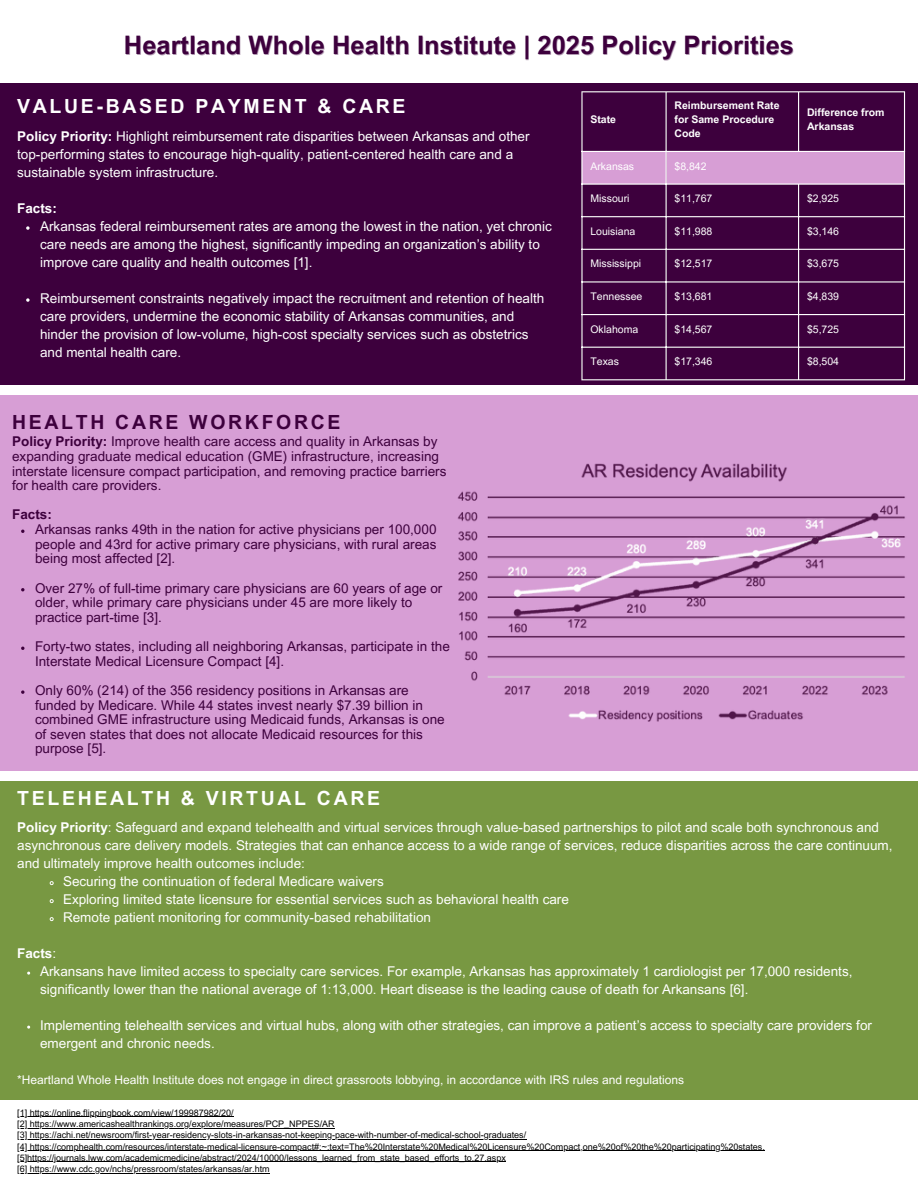
<style>
.page{position:relative;width:918px;height:1188px;background:#fff}
.page>*{position:absolute;margin:0;border:0;box-sizing:border-box;transform-origin:0 0}
.t1{font:700 25.5px "Arial MT Pro";color:#3d003d}
.t2{font:700 19.5px "Arial MT Pro";letter-spacing:.135em;color:#fff}
.t3{font:700 19.5px "Arial MT Pro";letter-spacing:.135em;color:#3d003d}
.t4{font:13.5px/18px "Arial MT Pro";color:#fff}
.t5{font:13.5px/14.7px "Arial MT Pro";color:#3d003d}
.t6{font:700 13.5px "Arial MT Pro";color:#fff}
.t7{font:700 13.5px "Arial MT Pro";color:#3d003d}
.t8{font:12px "Arial MT Pro";color:#fff}
.t9{font:10.5px "Arial MT Pro";color:#fff}
.t10{font:700 10.5px/14px "Arial MT Pro";color:#fff}
.t11{font:9px "Arial MT Pro";color:#000}
.s1{font-weight:700}
.s2{font-weight:400}
</style>
<div class="page">
<div style="left:0;top:395px;width:918px;height:376px;background:#d79ed5"></div>
<div style="left:0;top:781px;width:918px;height:318px;background:#789842"></div>
<div style="left:0;top:84px;width:918px;height:301px;background:#3d003d"></div>
<div style="left:583px;top:152px;width:321px;height:32px;background:#d79ed5"></div>
<hr style="left:581px;top:92px;width:2px;height:287px;background:#fff">
<hr style="left:666px;top:92px;width:1px;height:287px;background:#fff">
<hr style="left:798px;top:92px;width:1px;height:59px;background:#fff">
<hr style="left:798px;top:185px;width:1px;height:194px;background:#fff">
<hr style="left:904px;top:92px;width:1px;height:287px;background:#fff">
<hr style="left:581px;top:91px;width:324px;height:1px;background:#fff">
<hr style="left:581px;top:151px;width:324px;height:1px;background:#fff">
<hr style="left:581px;top:184px;width:324px;height:1px;background:#fff">
<hr style="left:581px;top:216px;width:324px;height:1px;background:#fff">
<hr style="left:581px;top:249px;width:324px;height:1px;background:#fff">
<hr style="left:581px;top:281px;width:324px;height:2px;background:#fff">
<hr style="left:581px;top:314px;width:324px;height:1px;background:#fff">
<hr style="left:581px;top:347px;width:324px;height:1px;background:#fff">
<hr style="left:581px;top:379px;width:324px;height:1px;background:#fff">
<img style="left:457px;top:463px;width:448px;height:259px">
<svg style="left:21px;top:690px;width:3px;height:4px"></svg>
<svg style="left:49px;top:881px;width:5px;height:5px"></svg>
<svg style="left:49px;top:899px;width:5px;height:5px"></svg>
<svg style="left:49px;top:917px;width:5px;height:5px"></svg>
<svg style="left:26px;top:226px;width:4px;height:4px"></svg>
<svg style="left:26px;top:298px;width:4px;height:4px"></svg>
<hr style="left:17px;top:1117px;width:217px;height:1px;background:#000">
<hr style="left:17px;top:1128px;width:318px;height:1px;background:#000">
<hr style="left:17px;top:1139px;width:509px;height:1px;background:#000">
<hr style="left:17px;top:1150px;width:748px;height:1px;background:#000">
<hr style="left:17px;top:1162px;width:489px;height:1px;background:#000">
<hr style="left:17px;top:1173px;width:253px;height:1px;background:#000">
<p class="t1" style="left:124px;top:36px;width:672px">Heartland Whole Health Institute | 2025 Policy Priorities</p>
<h4 class="t2" style="left:17px;top:99px;width:390px">VALUE-BASED PAYMENT &amp; CARE</h4>
<p class="t4" style="left:17px;top:129px;width:514px"><span class="s1">Policy Priority:</span> Highlight reimbursement rate disparities between Arkansas and other top-performing states to encourage high-quality, patient-centered health care and a sustainable system infrastructure.</p>
<p class="t6" style="left:17px;top:203px;width:41px">Facts:</p>
<p class="t4" style="left:40px;top:219px;width:513px">Arkansas federal reimbursement rates are among the lowest in the nation, yet chronic care needs are among the highest, significantly impeding an organization’s ability to improve care quality and health outcomes [1].</p>
<p class="t4" style="left:40px;top:291px;width:506px">Reimbursement constraints negatively impact the recruitment and retention of health care providers, undermine the economic stability of Arkansas communities, and hinder the provision of low-volume, high-cost specialty services such as obstetrics and mental health care.</p>
<p class="t3" style="left:12px;top:415px;width:330px">HEALTH CARE WORKFORCE</p>
<p class="t5" style="left:12px;top:436px;width:436px"><span class="s1">Policy Priority:</span> Improve health care access and quality in Arkansas by expanding graduate medical education (GME) infrastructure, increasing interstate licensure compact participation, and removing practice barriers for health care providers.</p>
<p class="t7" style="left:12px;top:510px;width:41px">Facts:</p>
<p class="t5" style="left:35px;top:524px;width:403px;text-align:justify">Arkansas ranks 49th in the nation for active physicians per 100,000 people and 43rd for active primary care physicians, with rural areas being most affected [2].</p>
<p class="t5" style="left:35px;top:582px;width:409px">Over 27% of full-time primary care physicians are 60 years of age or older, while primary care physicians under 45 are more likely to practice part-time [3].</p>
<p class="t5" style="left:35px;top:641px;width:416px">Forty-two states, including all neighboring Arkansas, participate in the<br>Interstate Medical Licensure Compact [4].</p>
<p class="t5" style="left:35px;top:685px;width:411px">Only 60% (214) of the 356 residency positions in Arkansas are funded by Medicare. While 44 states invest nearly $7.39 billion in combined GME infrastructure using Medicaid funds, Arkansas is one of seven states that does not allocate Medicaid resources for this purpose [5].</p>
<h2 class="t2" style="left:17px;top:791px;width:365px">TELEHEALTH &amp; VIRTUAL CARE</h2>
<h1 class="t10" style="left:590px;top:114px;width:27px">State</h1>
<h2 class="t10" style="left:675px;top:100px;width:107px">Reimbursement Rate for Same Procedure<br>Code</h2>
<h4 class="t10" style="left:807px;top:107px;width:79px">Difference from<br>Arkansas</h4>
<h3 class="t9" style="left:590px;top:162px;width:45px">Arkansas</h3>
<p class="t9" style="left:675px;top:162px;width:34px">$8,842</p>
<p class="t9" style="left:590px;top:195px;width:41px">Missouri</p>
<p class="t9" style="left:675px;top:195px;width:39px">$11,767</p>
<p class="t9" style="left:807px;top:195px;width:34px">$2,925</p>
<p class="t9" style="left:590px;top:227px;width:46px">Louisiana</p>
<p class="t9" style="left:675px;top:227px;width:39px">$11,988</p>
<p class="t9" style="left:807px;top:227px;width:34px">$3,146</p>
<p class="t9" style="left:590px;top:260px;width:52px">Mississippi</p>
<p class="t9" style="left:675px;top:260px;width:39px">$12,517</p>
<p class="t9" style="left:807px;top:260px;width:34px">$3,675</p>
<p class="t9" style="left:590px;top:292px;width:53px">Tennessee</p>
<p class="t9" style="left:675px;top:292px;width:39px">$13,681</p>
<p class="t9" style="left:807px;top:292px;width:34px">$4,839</p>
<p class="t9" style="left:590px;top:325px;width:49px">Oklahoma</p>
<p class="t9" style="left:675px;top:325px;width:39px">$14,567</p>
<p class="t9" style="left:807px;top:325px;width:34px">$5,725</p>
<p class="t9" style="left:590px;top:358px;width:30px">Texas</p>
<p class="t9" style="left:675px;top:358px;width:39px">$17,346</p>
<p class="t9" style="left:807px;top:358px;width:34px">$8,504</p>
<h2 class="t4" style="left:17px;top:820px;width:877px"><span class="s1">Policy Priority</span>: Safeguard and expand telehealth and virtual services through value-based partnerships to pilot and scale both synchronous and asynchronous care delivery models. Strategies that can enhance access to a wide range of services, reduce disparities across the care continuum, and ultimately improve health outcomes include:</h2>
<h4 class="t4" style="left:63px;top:874px;width:322px">Securing the continuation of federal Medicare waivers</h4>
<h3 class="t4" style="left:63px;top:892px;width:507px">Exploring limited state licensure for essential services such as behavioral health care</h3>
<p class="t4" style="left:63px;top:910px;width:369px">Remote patient monitoring for community-based rehabilitation</p>
<p class="t6" style="left:17px;top:948px;width:40px">Facts<span class="s2">:</span></p>
<p class="t4" style="left:40px;top:964px;width:814px">Arkansans have limited access to specialty care services. For example, Arkansas has approximately 1 cardiologist per 17,000 residents, significantly lower than the national average of 1:13,000. Heart disease is the leading cause of death for Arkansans [6].</p>
<p class="t4" style="left:40px;top:1018px;width:833px">Implementing telehealth services and virtual hubs, along with other strategies, can improve a patient’s access to specialty care providers for emergent and chronic needs.</p>
<p class="t8" style="left:17px;top:1075px;width:668px">*Heartland Whole Health Institute does not engage in direct grassroots lobbying, in accordance with IRS rules and regulations</p>
<h5 class="t11" style="left:17px;top:1109px;width:218px">[1] https://online.flippingbook.com/view/199987982/20/</h5>
<p class="t11" style="left:17px;top:1121px;width:319px">[2] https://www.americashealthrankings.org/explore/measures/PCP_NPPES/AR</p>
<p class="t11" style="left:17px;top:1132px;width:511px">[3] https://achi.net/newsroom/first-year-residency-slots-in-arkansas-not-keeping-pace-with-number-of-medical-school-graduates/</p>
<p class="t11" style="left:17px;top:1143px;width:749px">[4] https://comphealth.com/resources/interstate-medical-licensure-compact#:~:text=The%20Interstate%20Medical%20Licensure%20Compact,one%20of%20the%20participating%20states.</p>
<p class="t11" style="left:17px;top:1154px;width:490px">[5]https://journals.lww.com/academicmedicine/abstract/2024/10000/lessons_learned_from_state_based_efforts_to.27.aspx</p>
<p class="t11" style="left:17px;top:1166px;width:254px">[6] https://www.cdc.gov/nchs/pressroom/states/arkansas/ar.htm</p>
</div>
